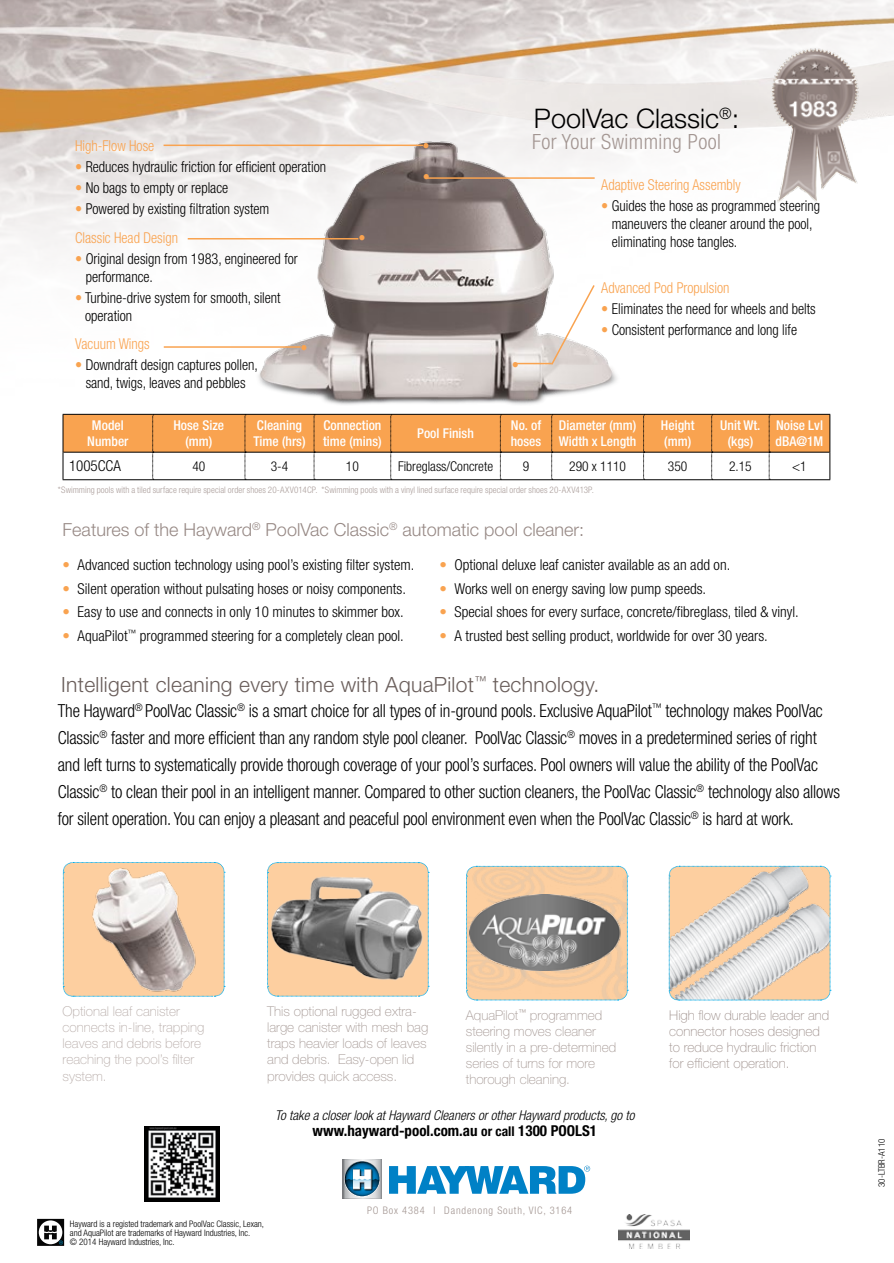
<style>
.page{position:relative;width:894px;height:1263px;background:#fff}
.page>*{position:absolute;margin:0;border:0;box-sizing:border-box;transform-origin:0 0}
.t1{font:300 27px "Helvetica Neue LT Std";color:#000}
.t2{font:300 21px "Helvetica Neue LT Std";letter-spacing:.015em;color:#6a5e5b}
.t3{font:300 condensed 21px "Helvetica Neue LT Std";letter-spacing:.02em;color:#a39692}
.t4{font:300 condensed 18px/27px "Helvetica Neue LT Std";letter-spacing:-.01em;color:#000;scale:.95 1}
.t5{font:300 18px "Helvetica Neue LT Std";color:#978985}
.t6{font:300 condensed 15px/18px "Helvetica Neue LT Std";color:#000;scale:.95 1}
.t7{font:300 condensed 15px "Helvetica Neue LT Std";color:#000}
.t8{font:300 condensed 15px/31px "Helvetica Neue LT Std";color:#f9a350;scale:.95 1}
.t9{font:700 condensed 15px "Helvetica Neue LT Std";color:#000}
.t10{font:100 13.5px/16.2px "Helvetica Neue LT Std";color:#a39692}
.t11{font:500 condensed 13.5px/16.2px "Helvetica Neue LT Std";color:#fff}
.t12{font:100 13.5px/16.2px "Helvetica Neue LT Std";color:#b6aaa7}
.t13{font:100 13.5px/16.2px "Helvetica Neue LT Std";color:#9c8e8a}
.t14{font:italic 300 condensed 13.5px "Helvetica Neue LT Std";color:#000}
.t15{font:300 condensed 13.5px "Helvetica Neue LT Std";color:#000}
.t16{font:300 condensed 10.5px "Helvetica Neue LT Std";letter-spacing:.08em;color:#a39692}
.t17{font:300 condensed 9px/9px "Helvetica Neue LT Std";color:#000}
.t18{font:300 condensed 9px "Helvetica Neue LT Std";letter-spacing:.01em;color:#ab9e9b}
.s1{color:#f9a350}
.s2{font-size:13.5px}
</style>
<div class="page">
<img style="left:0;top:0;width:893px;height:481px">
<svg style="left:37px;top:1218px;width:27px;height:27px"></svg>
<svg style="left:267px;top:862px;width:162px;height:135px;background:#beaa94"></svg>
<svg style="left:668px;top:866px;width:162px;height:134px;background:#e5d6c5"></svg>
<svg style="left:466px;top:866px;width:162px;height:134px;background:#f0cca4"></svg>
<svg style="left:63px;top:862px;width:162px;height:135px;background:#e1c6aa"></svg>
<img style="left:342px;top:1159px;width:49px;height:40px">
<svg style="left:342px;top:1159px;width:39px;height:1px"></svg>
<svg style="left:345px;top:1161px;width:34px;height:35px"></svg>
<svg style="left:342px;top:1169px;width:39px;height:29px"></svg>
<svg style="left:389px;top:1165px;width:201px;height:28px"></svg>
<svg style="left:63px;top:414px;width:767px;height:65px"></svg>
<hr style="left:63px;top:479px;width:90px;height:1px;background:#000">
<hr style="left:153px;top:479px;width:92px;height:1px;background:#000">
<hr style="left:245px;top:479px;width:69px;height:1px;background:#000">
<hr style="left:314px;top:479px;width:76px;height:1px;background:#000">
<hr style="left:390px;top:479px;width:110px;height:1px;background:#000">
<hr style="left:500px;top:479px;width:51px;height:1px;background:#000">
<hr style="left:551px;top:479px;width:92px;height:1px;background:#000">
<hr style="left:643px;top:479px;width:68px;height:1px;background:#000">
<hr style="left:711px;top:479px;width:57px;height:1px;background:#000">
<hr style="left:768px;top:479px;width:62px;height:1px;background:#000">
<img style="left:144px;top:1126px;width:75px;height:75px">
<img style="left:250px;top:105px;width:385px;height:301px">
<img style="left:469px;top:894px;width:155px;height:76px">
<hr style="left:163px;top:145px;width:260px;height:1px;background:#f9a350">
<hr style="left:188px;top:238px;width:170px;height:1px;background:#f9a350">
<hr style="left:164px;top:346px;width:136px;height:2px;background:#f9a350">
<hr style="left:516px;top:363px;width:35px;height:1px;background:#f9a350">
<svg style="left:549px;top:283px;width:46px;height:83px"></svg>
<hr style="left:426px;top:177px;width:168px;height:2px;background:#f9a350">
<img style="left:618px;top:1214px;width:71px;height:34px">
<img style="left:760px;top:45px;width:103px;height:162px">
<p class="t8" style="left:75px;top:130px;width:85px">High-Flow Hose</p>
<p class="t6" style="left:75px;top:158px;width:265px"><span class="s1">•</span> Reduces hydraulic friction for efficient operation</p>
<p class="t6" style="left:75px;top:179px;width:163px"><span class="s1">•</span> No bags to empty or replace</p>
<p class="t6" style="left:75px;top:195px;width:206px;line-height:28.3px"><span class="s1">•</span> Powered by existing filtration system<br><span class="s1">Classic Head Design</span></p>
<p class="t6" style="left:86px;top:249px;width:225px;text-indent:-11px"><span class="s1">•</span> Original design from 1983, engineered for performance.</p>
<p class="t6" style="left:85px;top:288px;width:207px;text-indent:-10px"><span class="s1">•</span> Turbine-drive system for smooth, silent operation</p>
<p class="t8" style="left:300px;top:332px;width:9px">•</p>
<p class="t8" style="left:75px;top:328px;width:80px">Vacuum Wings</p>
<p class="t6" style="left:75px;top:356px;width:194px;text-align:center"><span class="s1">•</span> Downdraft design captures pollen, sand, twigs, leaves and pebbles</p>
<p class="t8" style="left:358px;top:222px;width:9px">•</p>
<p class="t8" style="left:422px;top:130px;width:10px">• •</p>
<p class="t8" style="left:511px;top:349px;width:9px">•</p>
<h1 class="t1" style="left:533px;top:102px;width:207px">PoolVac Classic<sup>®</sup>:</h1>
<p class="t3" style="left:532px;top:130px;width:190px">For Your Swimming Pool</p>
<p class="t8" style="left:601px;top:169px;width:148px">Adaptive Steering Assembly</p>
<p class="t6" style="left:611px;top:196px;width:221px;text-indent:-11px"><span class="s1">•</span> Guides the hose as programmed steering maneuvers the cleaner around the pool, eliminating hose tangles.</p>
<p class="t8" style="left:601px;top:272px;width:136px">Advanced Pod Propulsion</p>
<p class="t6" style="left:601px;top:300px;width:227px"><span class="s1">•</span> Eliminates the need for wheels and belts</p>
<p class="t6" style="left:601px;top:321px;width:207px"><span class="s1">•</span> Consistent performance and long life</p>
<p class="t11" style="left:87px;top:417px;width:43px;text-align:center">Model<br>Number</p>
<p class="t11" style="left:173px;top:417px;width:52px;text-align:center">Hose Size (mm)</p>
<p class="t11" style="left:253px;top:417px;width:53px">Cleaning<br>Time (hrs)</p>
<p class="t11" style="left:323px;top:417px;width:60px">Connection time (mins)</p>
<p class="t11" style="left:417px;top:425px;width:58px">Pool Finish</p>
<p class="t11" style="left:510px;top:417px;width:32px">No. of hoses</p>
<p class="t11" style="left:558px;top:417px;width:79px">Diameter (mm)<br>Width x Length</p>
<p class="t11" style="left:660px;top:417px;width:35px">Height (mm)</p>
<p class="t11" style="left:720px;top:417px;width:42px;text-align:center">Unit Wt. (kgs)</p>
<p class="t11" style="left:775px;top:417px;width:49px">Noise Lvl dBA@1M</p>
<p class="t7" style="left:69px;top:457px;width:53px">1005CCA</p>
<p class="t15" style="left:192px;top:458px;width:14px">40</p>
<p class="t15" style="left:271px;top:458px;width:19px">3-4</p>
<p class="t15" style="left:346px;top:458px;width:14px">10</p>
<p class="t15" style="left:398px;top:458px;width:96px">Fibreglass/Concrete</p>
<p class="t15" style="left:522px;top:458px;width:8px">9</p>
<p class="t15" style="left:569px;top:458px;width:58px">290 x 1110</p>
<p class="t15" style="left:667px;top:458px;width:21px">350</p>
<p class="t15" style="left:728px;top:458px;width:24px">2.15</p>
<p class="t15" style="left:791px;top:458px;width:16px">&lt;1</p>
<p class="t18" style="left:58px;top:485px;width:537px">*Swimming pools with a tiled surface require special order shoes 20-AXV014CP. *Swimming pools with a vinyl lined surface require special order shoes 20-AXV413P.</p>
<p class="t5" style="left:63px;top:519px;width:523px">Features of the Hayward<sup>®</sup> PoolVac Classic<sup>®</sup> automatic pool cleaner:</p>
<p class="t7" style="left:63px;top:556px;width:353px"><span class="s1">•</span> Advanced suction technology using pool’s existing filter system.</p>
<p class="t7" style="left:63px;top:580px;width:345px"><span class="s1">•</span> Silent operation without pulsating hoses or noisy components.</p>
<p class="t7" style="left:63px;top:603px;width:342px"><span class="s1">•</span> Easy to use and connects in only 10 minutes to skimmer box.</p>
<p class="t7" style="left:63px;top:627px;width:342px"><span class="s1">•</span> AquaPilot<sup>™</sup> programmed steering for a completely clean pool.</p>
<p class="t7" style="left:439px;top:556px;width:292px"><span class="s1">•</span> Optional deluxe leaf canister available as an add on.</p>
<p class="t7" style="left:439px;top:580px;width:268px"><span class="s1">•</span> Works well on energy saving low pump speeds.</p>
<p class="t7" style="left:439px;top:603px;width:361px"><span class="s1">•</span> Special shoes for every surface, concrete/fibreglass, tiled &amp; vinyl.</p>
<p class="t7" style="left:439px;top:627px;width:330px"><span class="s1">•</span> A trusted best selling product, worldwide for over 30 years.</p>
<p class="t2" style="left:61px;top:671px;width:539px">Intelligent cleaning every time with AquaPilot<sup>™</sup> technology.</p>
<p class="t4" style="left:58px;top:696px;width:824px">The Hayward<sup>®</sup> PoolVac Classic<sup>®</sup> is a smart choice for all types of in-ground pools. Exclusive AquaPilot<sup>™</sup> technology makes PoolVac Classic<sup>®</sup> faster and more efficient than any random style pool cleaner. PoolVac Classic<sup>®</sup> moves in a predetermined series of right and left turns to systematically provide thorough coverage of your pool’s surfaces. Pool owners will value the ability of the PoolVac Classic<sup>®</sup> to clean their pool in an intelligent manner. Compared to other suction cleaners, the PoolVac Classic<sup>®</sup> technology also allows for silent operation. You can enjoy a pleasant and peaceful pool environment even when the PoolVac Classic<sup>®</sup> is hard at work.</p>
<p class="t12" style="left:63px;top:1003px;width:143px">Optional leaf canister connects in-line, trapping leaves and debris before reaching the pool’s filter system.</p>
<p class="t10" style="left:267px;top:1003px;width:162px">This optional rugged extra&shy;large canister with mesh bag traps heavier loads of leaves and debris. Easy-open lid provides quick access.</p>
<p class="t13" style="left:669px;top:1006px;width:161px">High flow durable leader and connector hoses designed to reduce hydraulic friction for efficient operation.</p>
<p class="t10" style="left:465px;top:1006px;width:152px">AquaPilot<sup>™</sup> programmed steering moves cleaner silently in a pre-determined series of turns for more thorough cleaning.</p>
<p class="t14" style="left:275px;top:1107px;width:361px">To take a closer look at Hayward Cleaners or other Hayward products, go to</p>
<p class="t9" style="left:312px;top:1121px;width:286px">www.hayward-pool.com.au <span class="s2">or call</span> 1300 POOLS1</p>
<p class="t16" style="left:367px;top:1204px;width:207px">PO Box 4384 I Dandenong South, VIC, 3164</p>
<p class="t17" style="left:70px;top:1219px;width:196px">Hayward is a registed trademark and PoolVac Classic, Lexan, and AquaPilot are trademarks of Hayward Industries, Inc.<br>© 2014 Hayward Industries, Inc.</p>
<p class="t17" style="left:876px;top:1187px;width:50px;rotate:-90deg">30-LTBR-A110</p>
</div>
